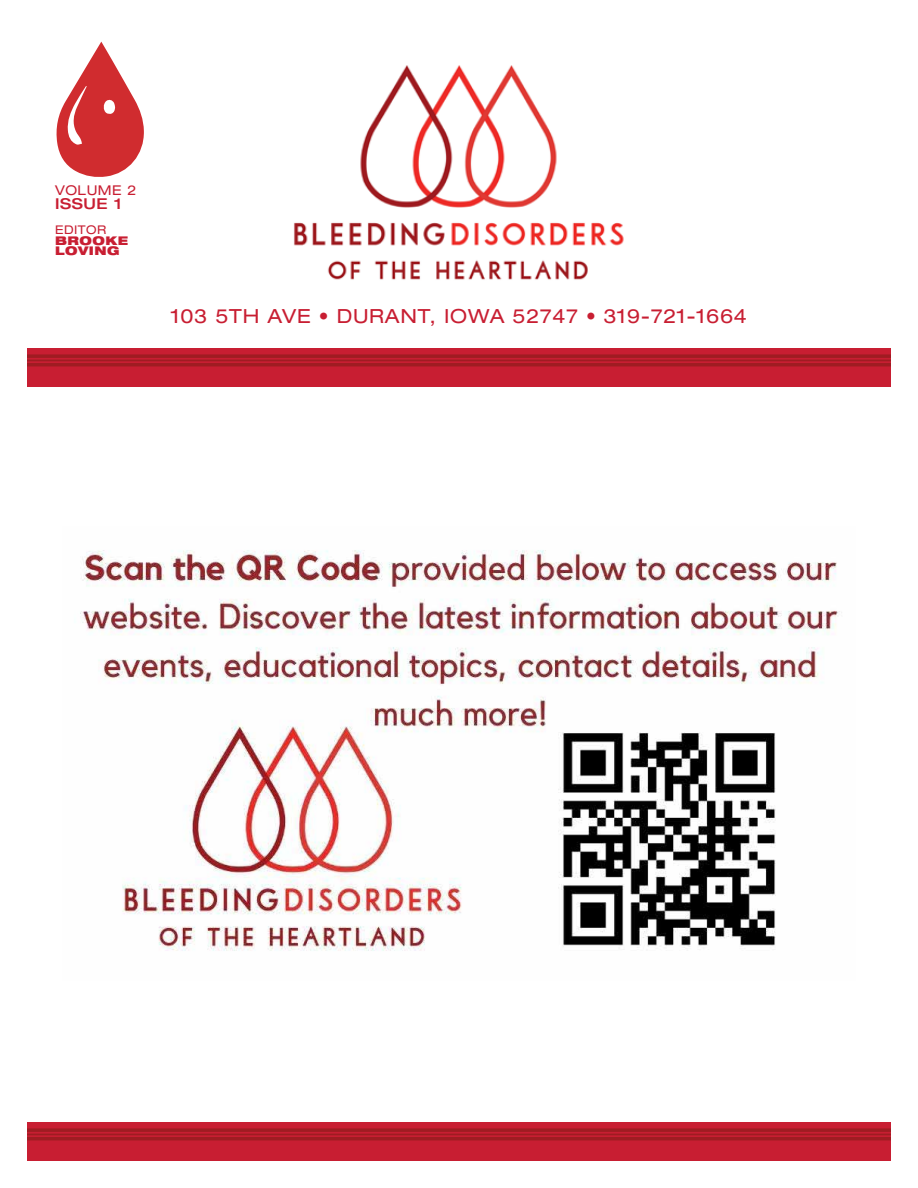
<style>
.page{position:relative;width:918px;height:1188px;background:#fff}
.page>*{position:absolute;margin:0;border:0;box-sizing:border-box;transform-origin:0 0}
.t1{font:expanded 19.5px "Helvetica Neue LT Std";letter-spacing:.04em;color:#c81e32}
.t2{font:500 expanded 15px "Helvetica Neue LT Std";letter-spacing:.04em;color:#c81e32}
.t3{font:expanded 13.5px "Helvetica Neue LT Std";letter-spacing:.04em;color:#c81e32}
.t4{font:900 expanded 12px/10.5px "Helvetica Neue LT Std";letter-spacing:.04em;color:#c81e32}
.t5{font:expanded 12px "Helvetica Neue LT Std";letter-spacing:.04em;color:#c81e32}
</style>
<div class="page">
<div style="left:27px;top:348px;width:864px;height:39px;background:#c81e32"></div>
<div style="left:27px;top:1122px;width:864px;height:39px;background:#c81e32"></div>
<svg style="left:27px;top:1128px;width:864px;height:4px;background:#a41c24"></svg>
<hr style="left:27px;top:1134px;width:864px;height:1px;background:#9f1c22">
<hr style="left:27px;top:1137px;width:864px;height:3px;background:#9f1c22">
<img style="left:294px;top:65px;width:330px;height:215px">
<svg style="left:56px;top:42px;width:88px;height:135px"></svg>
<svg style="left:27px;top:354px;width:864px;height:4px;background:#a41c24"></svg>
<hr style="left:27px;top:360px;width:864px;height:1px;background:#9f1c22">
<hr style="left:27px;top:363px;width:864px;height:3px;background:#9f1c22">
<img style="left:80px;top:550px;width:762px;height:401px">
<p class="t3" style="left:55px;top:182px;width:83px">VOLUME 2</p>
<p class="t2" style="left:55px;top:194px;width:68px">ISSUE 1</p>
<p class="t5" style="left:55px;top:223px;width:53px">EDITOR</p>
<p class="t4" style="left:55px;top:235px;width:74px">BROOKE<br>LOVING</p>
<p class="t1" style="left:171px;top:304px;width:577px">103 5TH AVE • DURANT, IOWA 52747 • 319-721-1664</p>
</div>
